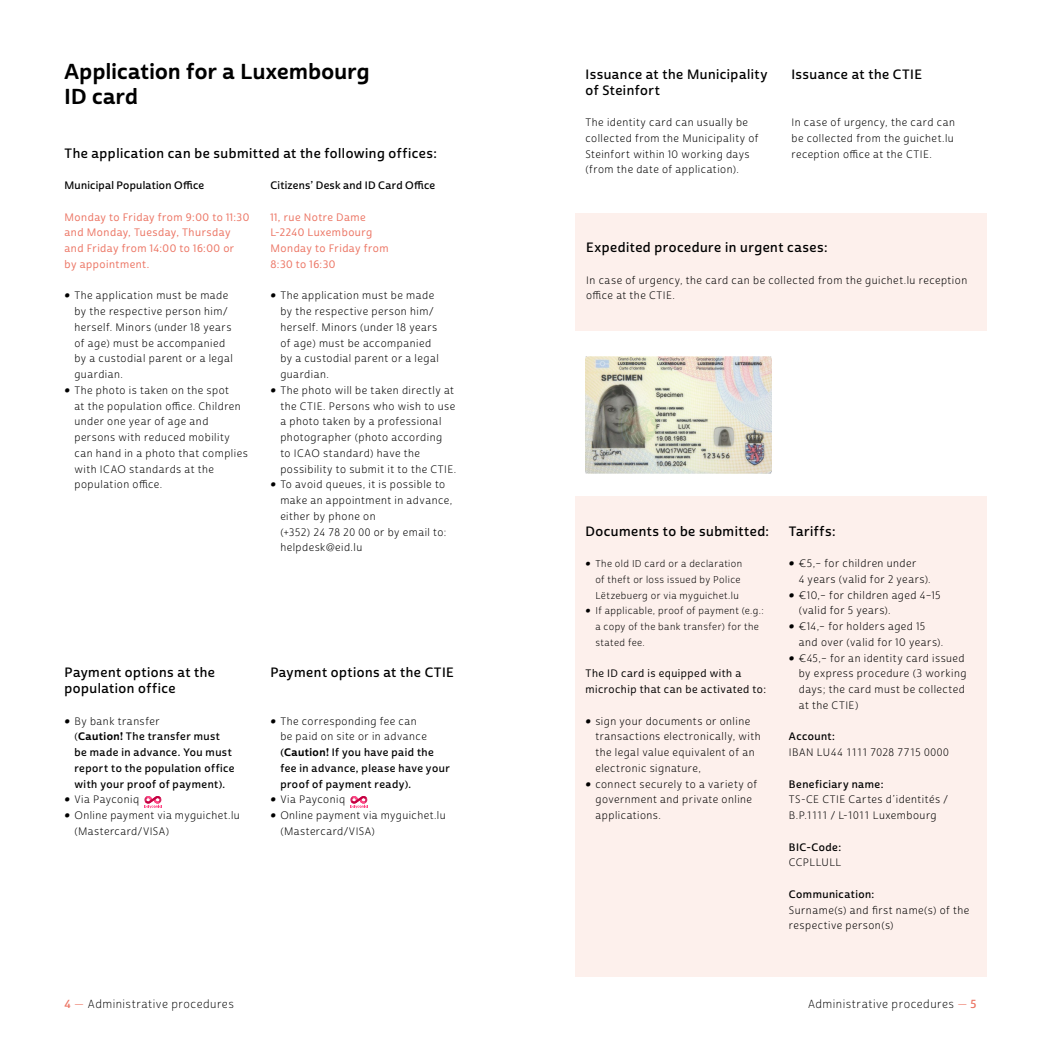
<style>
.page{position:relative;width:1042px;height:1042px;background:#fff}
.page>*{position:absolute;margin:0;border:0;box-sizing:border-box;transform-origin:0 0}
.t1{font:21px/25.2px "Cabrito Sans Nor Bol";letter-spacing:.02em;color:#000}
.t2{font:13.12px/15.8px "Cabrito Sans Nor Dem";letter-spacing:.04em;color:#000}
.t3{font:11.38px "Cabrito Sans Nor Lig";letter-spacing:.045em;color:#000}
.t4{font:10.5px/15.8px "Cabrito Sans Nor Boo";letter-spacing:.045em;color:#000}
.t5{font:10.5px/15.8px "Cabrito Sans Nor Dem";letter-spacing:.045em;color:#000}
.t6{font:10.5px/15.8px "Cabrito Sans Nor Med";letter-spacing:.045em;color:#ec7564}
.t7{font:10.5px/15.8px "Cabrito Sans Nor Med";letter-spacing:.045em;color:#000}
.t8{font:10.5px "Cabrito Sans Nor Dem";letter-spacing:.025em;color:#000}
.t9{font:9.62px/15.8px "Cabrito Sans Nor Boo";letter-spacing:.04em;color:#000}
.s1{font-family:"Terfens";font-weight:900}
.s2{font-family:"Cabrito Sans Nor Med"}
.s3{font-family:"Cabrito Sans Nor Bol"}
.s4{font-family:"Cabrito Sans Nor Dem";color:#ec7564}
.s5{font-family:"Cabrito Sans Nor Boo";color:#ec7564}
</style>
<div class="page">
<img style="left:585px;top:356px;width:187px;height:117px">
<div style="left:575px;top:496px;width:412px;height:480px;background:#fdf0ec"></div>
<svg style="left:144px;top:796px;width:18px;height:12px"></svg>
<svg style="left:350px;top:796px;width:18px;height:12px"></svg>
<div style="left:575px;top:213px;width:412px;height:118px;background:#fdf0ec"></div>
<h1 class="t1" style="left:64px;top:59px;width:307px">Application for a Luxembourg<br>ID card</h1>
<p class="t2" style="left:64px;top:145px;width:374px">The application can be submitted at the following offices:</p>
<p class="t8" style="left:64px;top:179px;width:141px">Municipal Population Office</p>
<p class="t6" style="left:64px;top:209px;width:186px">Monday to Friday from 9:00 to 11:30 and Monday, Tuesday, Thursday and Friday from 14:00 to 16:00 or<br>by appointment.</p>
<p class="t4" style="left:74px;top:288px;width:160px;text-indent:-10px"><span class="s1">•</span> The application must be made by the respective person him/ herself. Minors (under 18 years of age) must be accompanied by a custodial parent or a legal guardian.</p>
<p class="t4" style="left:74px;top:382px;width:175px;text-indent:-10px"><span class="s1">•</span> The photo is taken on the spot<br>at the population office. Children under one year of age and persons with reduced mobility can hand in a photo that complies with ICAO standards at the population office.</p>
<p class="t8" style="left:270px;top:179px;width:166px">Citizens’ Desk and ID Card Office</p>
<p class="t6" style="left:270px;top:209px;width:120px">11, rue Notre Dame<br>L-2240 Luxembourg<br>Monday to Friday from<br>8:30 to 16:30</p>
<p class="t4" style="left:280px;top:288px;width:160px;text-indent:-10px"><span class="s1">•</span> The application must be made by the respective person him/ herself. Minors (under 18 years of age) must be accompanied by a custodial parent or a legal guardian.</p>
<p class="t4" style="left:280px;top:382px;width:178px;text-indent:-10px"><span class="s1">•</span> The photo will be taken directly at the CTIE. Persons who wish to use a photo taken by a professional photographer (photo according<br>to ICAO standard) have the possibility to submit it to the CTIE.</p>
<p class="t4" style="left:280px;top:477px;width:174px;text-indent:-10px"><span class="s1">•</span> To avoid queues, it is possible to make an appointment in advance, either by phone on<br>(+352) 24 78 20 00 or by email to: helpdesk@eid.lu</p>
<p class="t2" style="left:64px;top:665px;width:152px">Payment options at the population office</p>
<p class="t4" style="left:64px;top:713px;width:97px"><span class="s1">•</span> By bank transfer</p>
<p class="t5" style="left:74px;top:729px;width:162px"><span class="s2">(</span><span class="s3">Caution!</span> The transfer must be made in advance. You must report to the population office with your proof of payment).</p>
<p class="t4" style="left:64px;top:792px;width:76px"><span class="s1">•</span> Via Payconiq</p>
<p class="t4" style="left:74px;top:808px;width:167px;text-indent:-10px"><span class="s1">•</span> Online payment via myguichet.lu (Mastercard / VISA)</p>
<p class="t2" style="left:270px;top:665px;width:185px">Payment options at the CTIE</p>
<p class="t4" style="left:280px;top:713px;width:148px;text-indent:-10px"><span class="s1">•</span> The corresponding fee can be paid on site or in advance</p>
<p class="t5" style="left:280px;top:745px;width:171px">(<span class="s3">Caution!</span> If you have paid the fee in advance, please have your proof of payment ready).</p>
<p class="t4" style="left:270px;top:792px;width:76px"><span class="s1">•</span> Via Payconiq</p>
<p class="t4" style="left:280px;top:808px;width:167px;text-indent:-10px"><span class="s1">•</span> Online payment via myguichet.lu (Mastercard / VISA)</p>
<p class="t2" style="left:585px;top:67px;width:183px">Issuance at the Municipality of Steinfort</p>
<p class="t4" style="left:585px;top:115px;width:175px">The identity card can usually be collected from the Municipality of Steinfort within 10 working days (from the date of application).</p>
<p class="t2" style="left:791px;top:67px;width:132px">Issuance at the CTIE</p>
<p class="t4" style="left:791px;top:115px;width:165px;text-align:justify">In case of urgency, the card can be collected from the guichet.lu reception office at the CTIE.</p>
<p class="t2" style="left:586px;top:240px;width:243px">Expedited procedure in urgent cases:</p>
<p class="t4" style="left:586px;top:272px;width:382px">In case of urgency, the card can be collected from the guichet.lu reception office at the CTIE.</p>
<p class="t2" style="left:585px;top:523px;width:185px">Documents to be submitted:</p>
<p class="t9" style="left:595px;top:556px;width:148px;text-indent:-10px"><span class="s1">•</span> The old ID card or a declaration of theft or loss issued by Police<br>Lëtzebuerg or via myguichet.lu</p>
<p class="t9" style="left:595px;top:603px;width:170px;text-indent:-10px"><span class="s1">•</span> If applicable, proof of payment (e.g.: a copy of the bank transfer) for the stated fee.</p>
<p class="t7" style="left:585px;top:666px;width:182px">The ID card is equipped with a microchip that can be activated to:</p>
<p class="t4" style="left:595px;top:713px;width:167px;text-indent:-10px"><span class="s1">•</span> sign your documents or online transactions electronically, with the legal value equivalent of an electronic signature,</p>
<p class="t4" style="left:595px;top:776px;width:163px;text-indent:-10px"><span class="s1">•</span> connect securely to a variety of government and private online applications.</p>
<p class="t2" style="left:789px;top:523px;width:48px">Tariffs:</p>
<p class="t4" style="left:799px;top:556px;width:133px;text-indent:-10px"><span class="s1">•</span> €5,– for children under<br>4 years (valid for 2 years).</p>
<p class="t4" style="left:799px;top:587px;width:143px;text-indent:-10px"><span class="s1">•</span> €10,– for children aged 4–15 (valid for 5 years).</p>
<p class="t4" style="left:799px;top:619px;width:146px;text-indent:-10px"><span class="s1">•</span> €14,– for holders aged 15 and over (valid for 10 years).</p>
<p class="t4" style="left:799px;top:650px;width:169px;text-indent:-10px"><span class="s1">•</span> €45,– for an identity card issued by express procedure (3 working days; the card must be collected at the CTIE)</p>
<p class="t5" style="left:789px;top:729px;width:48px">Account:</p>
<p class="t4" style="left:789px;top:745px;width:161px">IBAN LU44 1111 7028 7715 0000</p>
<p class="t5" style="left:789px;top:776px;width:96px">Beneficiary name:</p>
<p class="t4" style="left:789px;top:792px;width:161px">TS-CE CTIE Cartes d’identités /<br>B.P.1111 / L-1011 Luxembourg</p>
<p class="t5" style="left:789px;top:839px;width:54px">BIC-Code:</p>
<p class="t4" style="left:789px;top:855px;width:54px">CCPLLULL</p>
<p class="t5" style="left:789px;top:886px;width:87px">Communication:</p>
<p class="t4" style="left:789px;top:902px;width:182px">Surname(s) and first name(s) of the respective person(s)</p>
<p class="t3" style="left:64px;top:997px;width:171px"><span class="s4">4</span> <span class="s5">—</span> Administrative procedures</p>
<p class="t3" style="left:808px;top:997px;width:170px">Administrative procedures <span class="s5">—</span> <span class="s4">5</span></p>
</div>
